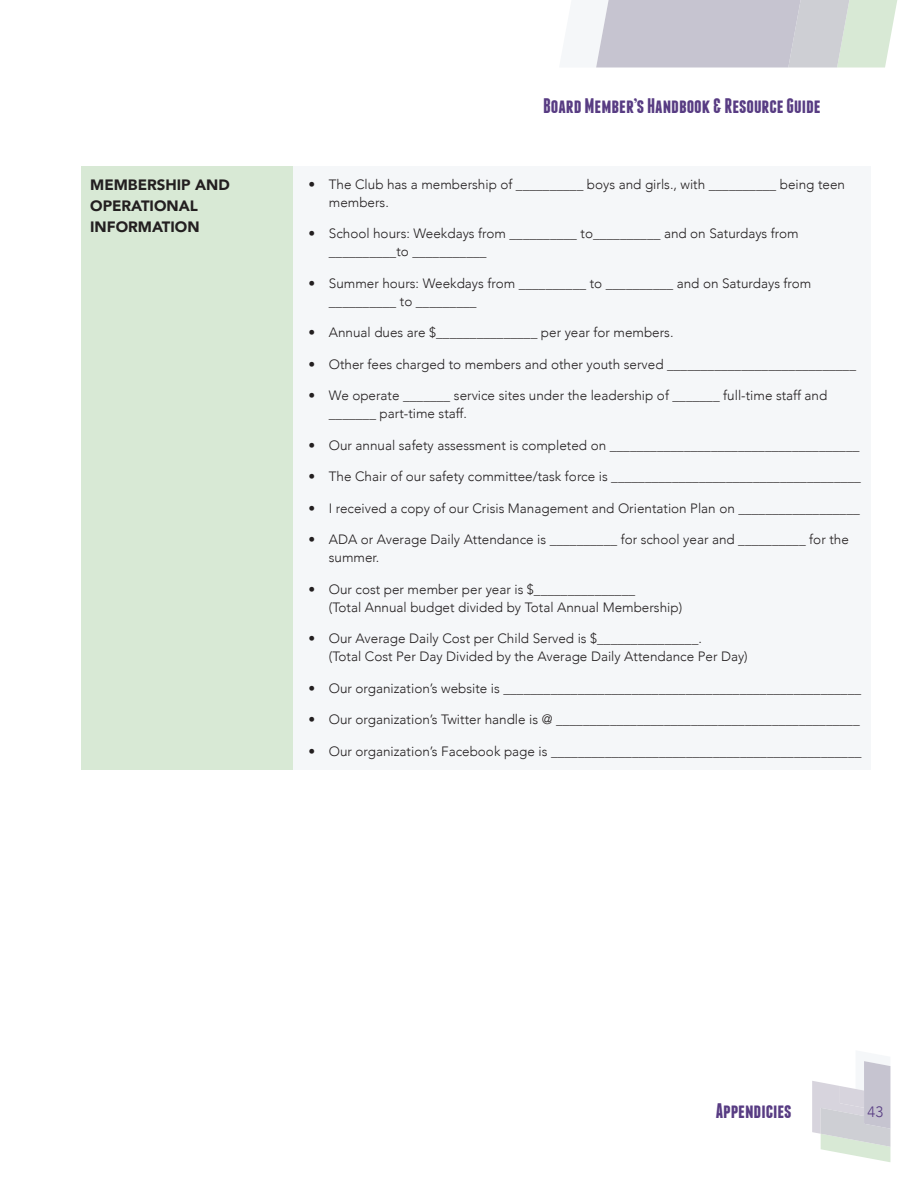
<style>
.page{position:relative;width:918px;height:1188px;background:#fff}
.page>*{position:absolute;margin:0;border:0;box-sizing:border-box;transform-origin:0 0}
.t1{font:700 21px "Franchise";color:#583c83}
.t2{font:900 15px/21px "Avenir";color:#231f20}
.t3{font:300 15px "Avenir";color:#583c83}
.t4{font:300 13.5px/18px "Avenir";color:#231f20}
</style>
<div class="page">
<svg style="left:596px;top:0;width:301px;height:68px;background:#ccced3"></svg>
<svg style="left:812px;top:1061px;width:78px;height:101px"></svg>
<div style="left:292px;top:166px;width:578px;height:604px;background:#f5f7f9"></div>
<div style="left:81px;top:166px;width:211px;height:604px;background:#d8e9d5"></div>
<h1 class="t1" style="left:543px;top:96px;width:279px">Board Member’s Handbook &amp; Resource Guide</h1>
<p class="t2" style="left:90px;top:174px;width:141px">MEMBERSHIP AND<br>OPERATIONAL<br>INFORMATION</p>
<p class="t4" style="left:329px;top:175px;width:518px;text-indent:-20px">• The Club has a membership of __________ boys and girls., with __________ being teen members.</p>
<p class="t4" style="left:329px;top:225px;width:471px;text-indent:-20px">• School hours: Weekdays from __________ to__________ and on Saturdays from __________to ___________</p>
<p class="t4" style="left:329px;top:274px;width:484px;text-indent:-20px">• Summer hours: Weekdays from __________ to __________ and on Saturdays from __________ to _________</p>
<p class="t4" style="left:309px;top:324px;width:366px">• Annual dues are $_______________ per year for members.</p>
<p class="t4" style="left:309px;top:355px;width:549px">• Other fees charged to members and other youth served ____________________________</p>
<p class="t4" style="left:329px;top:387px;width:500px;text-indent:-20px">• We operate _______ service sites under the leadership of _______ full-time staff and _______ part-time staff.</p>
<p class="t4" style="left:309px;top:436px;width:552px">• Our annual safety assessment is completed on _____________________________________</p>
<p class="t4" style="left:309px;top:468px;width:554px">• The Chair of our safety committee/task force is _____________________________________</p>
<p class="t4" style="left:309px;top:499px;width:553px">• I received a copy of our Crisis Management and Orientation Plan on __________________</p>
<p class="t4" style="left:329px;top:531px;width:522px;text-indent:-20px">• ADA or Average Daily Attendance is __________ for school year and __________ for the summer.</p>
<p class="t4" style="left:329px;top:580px;width:355px;text-indent:-20px">• Our cost per member per year is $_______________<br>(Total Annual budget divided by Total Annual Membership)</p>
<p class="t4" style="left:329px;top:630px;width:420px;text-indent:-20px">• Our Average Daily Cost per Child Served is $_______________.<br>(Total Cost Per Day Divided by the Average Daily Attendance Per Day)</p>
<p class="t4" style="left:309px;top:679px;width:554px">• Our organization’s website is _____________________________________________________</p>
<p class="t4" style="left:309px;top:711px;width:553px">• Our organization’s Twitter handle is @ _____________________________________________</p>
<p class="t4" style="left:309px;top:742px;width:554px">• Our organization’s Facebook page is ______________________________________________</p>
<h1 class="t1" style="left:716px;top:1100px;width:77px">Appendicies</h1>
<p class="t3" style="left:868px;top:1103px;width:17px">43</p>
</div>
